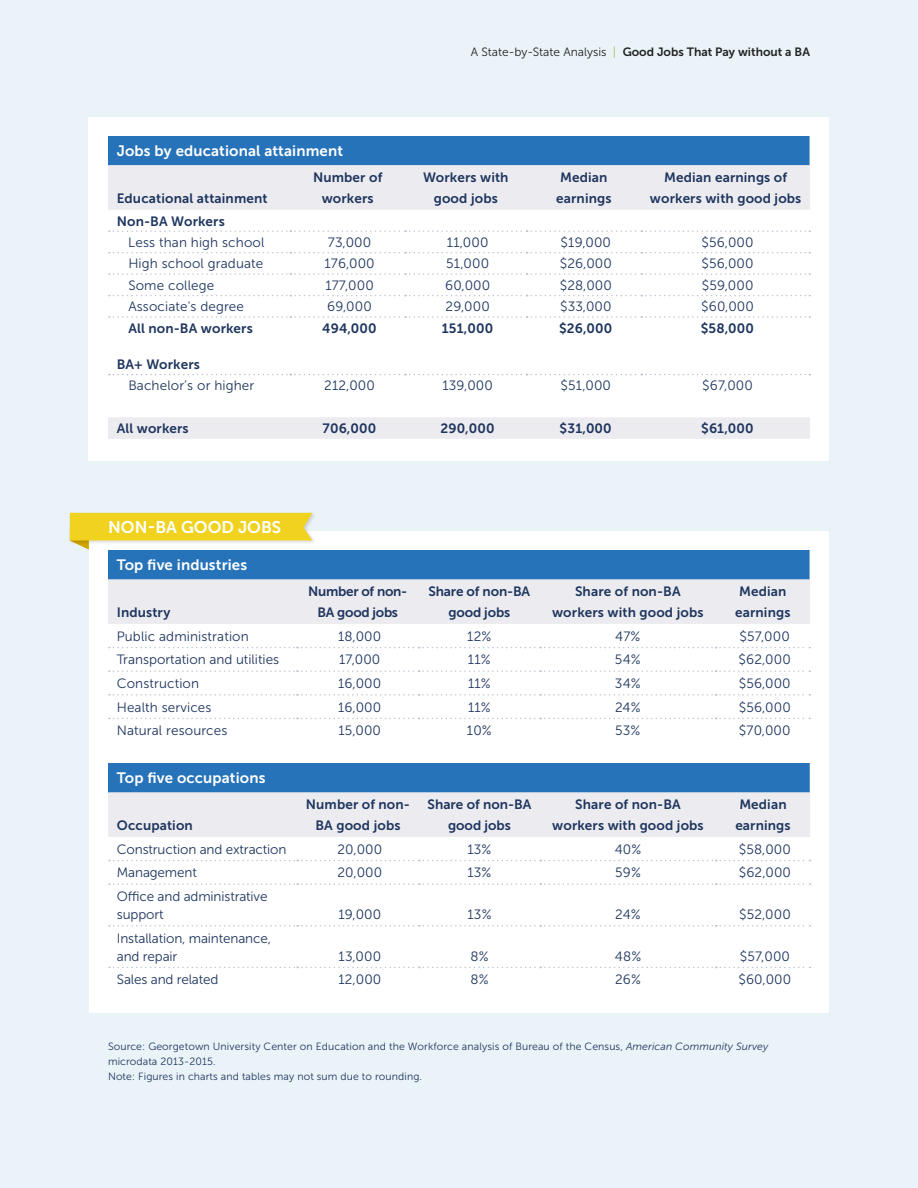
<style>
.page{position:relative;width:918px;height:1188px;background:#eaf3f8}
.page>*{position:absolute;margin:0;border:0;box-sizing:border-box;transform-origin:0 0}
.t1{font:16.8px "Museo Sans 700";color:#fff}
.t2{font:15px "Museo Sans 700";letter-spacing:.01em;color:#fff}
.t3{font:13.5px "Museo Sans 300";letter-spacing:.01em;color:#1e355e}
.t4{font:13.5px/21px "Museo Sans 700";letter-spacing:.01em;color:#1e355e;text-align:center}
.t5{font:13.5px/18px "Museo Sans 300";letter-spacing:-.01em;color:#1e355e}
.t6{font:13.5px/21px "Museo Sans 700";letter-spacing:-.02em;color:#1e355e;text-align:center}
.t7{font:13.5px/21px "Museo Sans 700";letter-spacing:-.01em;color:#1e355e;text-align:center}
.t8{font:12px "Museo Sans 700";color:#222223}
.t9{font:10.5px/15px "Museo Sans 300";letter-spacing:.01em;color:#1e355e}
.s1{font-family:"Museo Sans 300"}
.s2{font-family:"Museo Sans 300";color:#a8bd4e}
.s3{font-style:italic}
</style>
<div class="page">
<div style="left:89px;top:117px;width:740px;height:343px;background:#fff"></div>
<div style="left:108px;top:136px;width:702px;height:29px;background:#2773ba"></div>
<svg style="left:108px;top:165px;width:702px;height:274px"></svg>
<svg style="left:109px;top:252px;width:701px;height:1px"></svg>
<svg style="left:109px;top:273px;width:701px;height:2px"></svg>
<svg style="left:109px;top:295px;width:701px;height:1px"></svg>
<svg style="left:109px;top:316px;width:701px;height:2px"></svg>
<svg style="left:109px;top:230px;width:701px;height:2px"></svg>
<svg style="left:109px;top:374px;width:701px;height:1px"></svg>
<div style="left:89px;top:531px;width:740px;height:235px;background:#fff"></div>
<svg style="left:109px;top:647px;width:701px;height:1px"></svg>
<svg style="left:109px;top:670px;width:701px;height:2px"></svg>
<svg style="left:109px;top:694px;width:701px;height:2px"></svg>
<svg style="left:109px;top:718px;width:701px;height:1px"></svg>
<div style="left:68px;top:511px;width:249px;height:34px;background:#000;opacity:.15"></div>
<svg style="left:70px;top:513px;width:740px;height:111px"></svg>
<div style="left:89px;top:744px;width:740px;height:268px;background:#fff"></div>
<svg style="left:108px;top:763px;width:702px;height:74px;background:#9ebcda"></svg>
<svg style="left:109px;top:860px;width:702px;height:1px"></svg>
<svg style="left:109px;top:883px;width:702px;height:2px"></svg>
<svg style="left:109px;top:925px;width:702px;height:2px"></svg>
<svg style="left:109px;top:967px;width:702px;height:1px"></svg>
<p class="t8" style="left:471px;top:45px;width:341px"><span class="s1">A State-by-State Analysis</span> <span class="s2">|</span> Good Jobs That Pay without a BA</p>
<p class="t2" style="left:117px;top:143px;width:228px">Jobs by educational attainment</p>
<p class="t4" style="left:117px;top:188px;width:152px">Educational attainment</p>
<p class="t4" style="left:313px;top:167px;width:71px">Number of workers</p>
<p class="t4" style="left:423px;top:167px;width:87px">Workers with good jobs</p>
<p class="t4" style="left:556px;top:167px;width:57px;text-align:left">Median earnings</p>
<p class="t4" style="left:650px;top:167px;width:153px">Median earnings of workers with good jobs</p>
<p class="t4" style="left:117px;top:210px;width:110px">Non-BA Workers</p>
<p class="t3" style="left:128px;top:235px;width:138px">Less than high school</p>
<p class="t3" style="left:328px;top:235px;width:45px">73,000</p>
<p class="t3" style="left:447px;top:235px;width:43px">11,000</p>
<p class="t3" style="left:561px;top:235px;width:52px">$19,000</p>
<p class="t3" style="left:702px;top:235px;width:54px">$56,000</p>
<p class="t3" style="left:128px;top:257px;width:137px">High school graduate</p>
<p class="t3" style="left:324px;top:257px;width:52px">176,000</p>
<p class="t3" style="left:446px;top:257px;width:44px">51,000</p>
<p class="t3" style="left:560px;top:257px;width:54px">$26,000</p>
<p class="t3" style="left:702px;top:257px;width:54px">$56,000</p>
<p class="t3" style="left:128px;top:278px;width:87px">Some college</p>
<p class="t3" style="left:325px;top:278px;width:50px">177,000</p>
<p class="t3" style="left:445px;top:278px;width:47px">60,000</p>
<p class="t3" style="left:560px;top:278px;width:54px">$28,000</p>
<p class="t3" style="left:702px;top:278px;width:53px">$59,000</p>
<p class="t3" style="left:128px;top:299px;width:117px">Associate's degree</p>
<p class="t3" style="left:327px;top:299px;width:46px">69,000</p>
<p class="t3" style="left:446px;top:299px;width:46px">29,000</p>
<p class="t3" style="left:560px;top:299px;width:53px">$33,000</p>
<p class="t3" style="left:701px;top:299px;width:54px">$60,000</p>
<p class="t4" style="left:128px;top:318px;width:126px">All non-BA workers</p>
<p class="t4" style="left:322px;top:318px;width:56px">494,000</p>
<p class="t4" style="left:442px;top:318px;width:53px">151,000</p>
<p class="t4" style="left:559px;top:318px;width:55px">$26,000</p>
<p class="t4" style="left:701px;top:318px;width:55px">$58,000</p>
<p class="t4" style="left:117px;top:354px;width:85px">BA+ Workers</p>
<p class="t3" style="left:128px;top:378px;width:127px">Bachelor’s or higher</p>
<p class="t3" style="left:324px;top:378px;width:52px">212,000</p>
<p class="t3" style="left:442px;top:378px;width:52px">139,000</p>
<p class="t3" style="left:561px;top:378px;width:52px">$51,000</p>
<p class="t3" style="left:702px;top:378px;width:52px">$67,000</p>
<p class="t4" style="left:117px;top:418px;width:73px">All workers</p>
<p class="t4" style="left:323px;top:418px;width:55px">706,000</p>
<p class="t4" style="left:441px;top:418px;width:56px">290,000</p>
<p class="t4" style="left:560px;top:418px;width:54px">$31,000</p>
<p class="t4" style="left:701px;top:418px;width:54px">$61,000</p>
<p class="t1" style="left:108px;top:518px;width:175px">NON-BA GOOD JOBS</p>
<p class="t2" style="left:117px;top:557px;width:132px">Top five industries</p>
<p class="t4" style="left:117px;top:602px;width:55px">Industry</p>
<p class="t6" style="left:308px;top:581px;width:101px">Number of non-<br>BA good jobs</p>
<p class="t7" style="left:428px;top:581px;width:103px">Share of non-BA good jobs</p>
<p class="t4" style="left:552px;top:581px;width:153px">Share of non-BA workers with good jobs</p>
<p class="t4" style="left:735px;top:581px;width:57px;text-align:left">Median earnings</p>
<p class="t3" style="left:117px;top:629px;width:134px">Public administration</p>
<p class="t3" style="left:338px;top:629px;width:45px">18,000</p>
<p class="t3" style="left:467px;top:629px;width:26px">12%</p>
<p class="t3" style="left:615px;top:629px;width:27px">47%</p>
<p class="t3" style="left:740px;top:629px;width:52px">$57,000</p>
<p class="t3" style="left:117px;top:653px;width:164px">Transportation and utilities</p>
<p class="t3" style="left:339px;top:653px;width:43px">17,000</p>
<p class="t3" style="left:468px;top:653px;width:24px">11%</p>
<p class="t3" style="left:615px;top:653px;width:27px">54%</p>
<p class="t3" style="left:739px;top:653px;width:54px">$62,000</p>
<p class="t3" style="left:117px;top:676px;width:84px">Construction</p>
<p class="t3" style="left:338px;top:676px;width:45px">16,000</p>
<p class="t3" style="left:468px;top:676px;width:24px">11%</p>
<p class="t3" style="left:615px;top:676px;width:27px">34%</p>
<p class="t3" style="left:739px;top:676px;width:54px">$56,000</p>
<p class="t3" style="left:117px;top:700px;width:96px">Health services</p>
<p class="t3" style="left:338px;top:700px;width:45px">16,000</p>
<p class="t3" style="left:468px;top:700px;width:24px">11%</p>
<p class="t3" style="left:615px;top:700px;width:27px">24%</p>
<p class="t3" style="left:739px;top:700px;width:54px">$56,000</p>
<p class="t3" style="left:117px;top:723px;width:112px">Natural resources</p>
<p class="t3" style="left:338px;top:723px;width:44px">15,000</p>
<p class="t3" style="left:467px;top:723px;width:26px">10%</p>
<p class="t3" style="left:615px;top:723px;width:27px">53%</p>
<p class="t3" style="left:739px;top:723px;width:53px">$70,000</p>
<p class="t2" style="left:117px;top:770px;width:150px">Top five occupations</p>
<p class="t4" style="left:117px;top:815px;width:77px">Occupation</p>
<p class="t4" style="left:306px;top:794px;width:106px">Number of non-<br>BA good jobs</p>
<p class="t4" style="left:428px;top:794px;width:105px">Share of non-BA good jobs</p>
<p class="t4" style="left:552px;top:794px;width:153px">Share of non-BA workers with good jobs</p>
<p class="t4" style="left:735px;top:794px;width:57px;text-align:left">Median earnings</p>
<p class="t5" style="left:117px;top:840px;width:171px">Construction and extraction</p>
<p class="t3" style="left:338px;top:842px;width:46px">20,000</p>
<p class="t3" style="left:468px;top:842px;width:26px">13%</p>
<p class="t3" style="left:615px;top:842px;width:28px">40%</p>
<p class="t3" style="left:739px;top:842px;width:54px">$58,000</p>
<p class="t5" style="left:117px;top:864px;width:82px">Management</p>
<p class="t3" style="left:338px;top:865px;width:46px">20,000</p>
<p class="t3" style="left:468px;top:865px;width:26px">13%</p>
<p class="t3" style="left:615px;top:865px;width:27px">59%</p>
<p class="t3" style="left:739px;top:865px;width:54px">$62,000</p>
<p class="t5" style="left:117px;top:887px;width:152px">Office and administrative support</p>
<p class="t3" style="left:339px;top:907px;width:44px">19,000</p>
<p class="t3" style="left:468px;top:907px;width:26px">13%</p>
<p class="t3" style="left:615px;top:907px;width:27px">24%</p>
<p class="t3" style="left:739px;top:907px;width:53px">$52,000</p>
<p class="t5" style="left:117px;top:929px;width:156px">Installation, maintenance, and repair</p>
<p class="t3" style="left:339px;top:949px;width:44px">13,000</p>
<p class="t3" style="left:470px;top:949px;width:20px">8%</p>
<p class="t3" style="left:615px;top:949px;width:28px">48%</p>
<p class="t3" style="left:740px;top:949px;width:52px">$57,000</p>
<p class="t5" style="left:117px;top:971px;width:103px">Sales and related</p>
<p class="t3" style="left:338px;top:972px;width:44px">12,000</p>
<p class="t3" style="left:470px;top:972px;width:20px">8%</p>
<p class="t3" style="left:615px;top:972px;width:27px">26%</p>
<p class="t3" style="left:739px;top:972px;width:54px">$60,000</p>
<p class="t9" style="left:108px;top:1039px;width:662px">Source: Georgetown University Center on Education and the Workforce analysis of Bureau of the Census, <span class="s3">American Community Survey </span>microdata 2013-2015.<br>Note: Figures in charts and tables may not sum due to rounding.</p>
</div>
